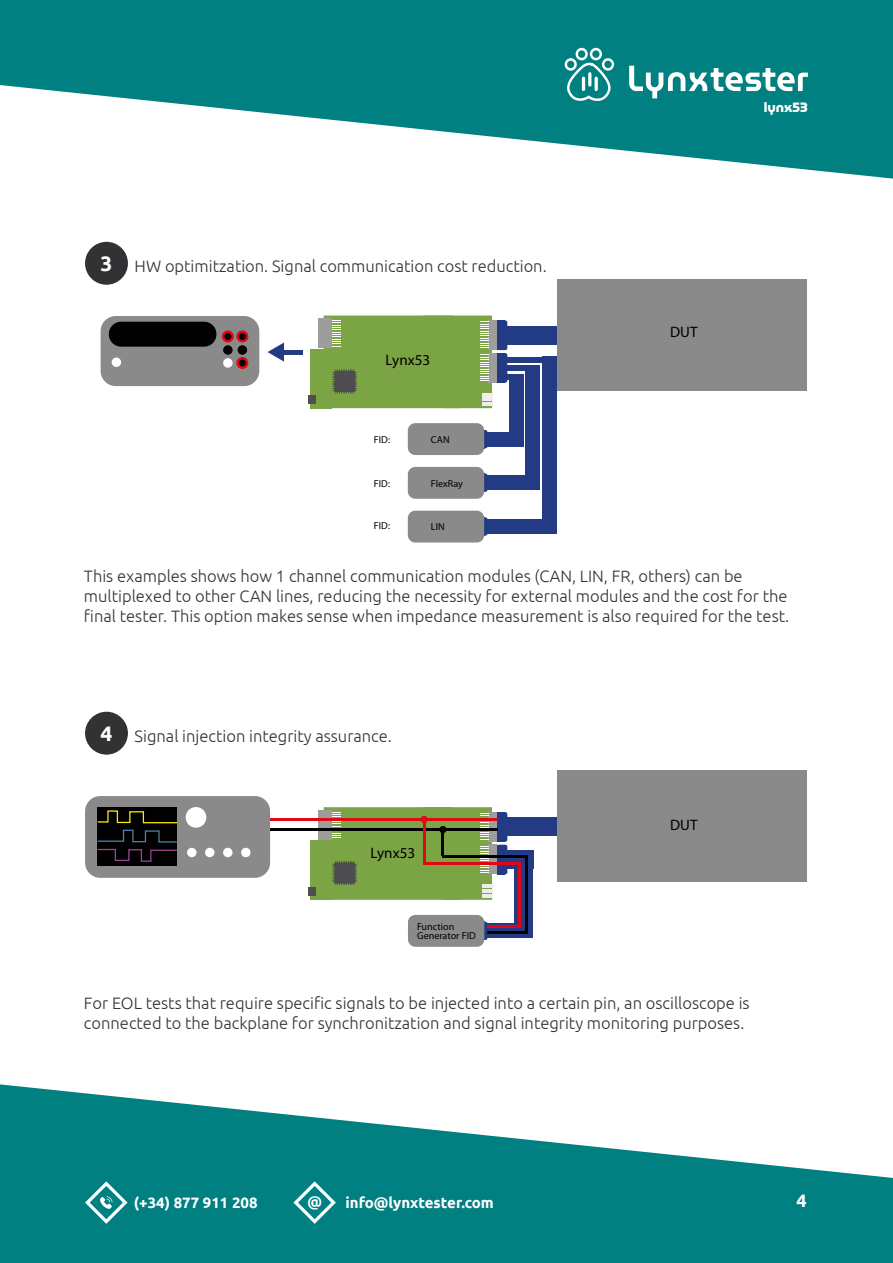
<style>
.page{position:relative;width:893px;height:1263px;background:#fff}
.page>*{position:absolute;margin:0;border:0;box-sizing:border-box;transform-origin:0 0}
.t1{font:700 21px "Ubuntu";color:#fff}
.t2{font:700 18px "Ubuntu";color:#fff}
.t3{font:300 16.5px/19.8px "Ubuntu";color:#323134}
.t4{font:15.15px "Myriad Pro";color:#000}
.t5{font:700 15px "Ubuntu";color:#fff}
.t6{font:600 13.5px "Museo Moderno";color:#fff}
.t7{font:10.05px/8.9px "Myriad Pro";color:#000}
</style>
<div class="page">
<svg style="left:0;top:1084px;width:893px;height:179px;fill:#008081"></svg>
<svg style="left:0;top:0;width:893px;height:179px;fill:#008081"></svg>
<svg style="left:291px;top:1179px;width:47px;height:47px;background:#289494"></svg>
<svg style="left:83px;top:1179px;width:47px;height:47px;background:#309798"></svg>
<svg style="left:629px;top:66px;width:179px;height:32px"></svg>
<svg style="left:565px;top:48px;width:49px;height:54px"></svg>
<hr style="left:588px;top:72px;width:3px;height:15px;background:#fff;border-radius:2px">
<hr style="left:595px;top:77px;width:3px;height:14px;background:#fff;border-radius:2px">
<hr style="left:582px;top:77px;width:3px;height:14px;background:#fff;border-radius:2px">
<div style="left:101px;top:316px;width:158px;height:70px;background:#8a8a8a;border-radius:15px"></div>
<div style="left:109px;top:322px;width:107px;height:25px;background:#000;border-radius:12px"></div>
<div style="left:223px;top:332px;width:10px;height:9px;background:#000;border-radius:50%"></div>
<div style="left:222px;top:330px;width:12px;height:12px;border:3px solid #e30613;border-radius:50%"></div>
<div style="left:238px;top:332px;width:9px;height:9px;background:#000;border-radius:50%"></div>
<div style="left:236px;top:330px;width:12px;height:12px;border:3px solid #e30613;border-radius:50%"></div>
<div style="left:238px;top:358px;width:9px;height:10px;background:#000;border-radius:50%"></div>
<div style="left:236px;top:357px;width:12px;height:12px;border:3px solid #e30613;border-radius:50%"></div>
<div style="left:223px;top:358px;width:10px;height:10px;background:#fff;border-radius:50%"></div>
<div style="left:238px;top:345px;width:9px;height:10px;background:#000;border-radius:50%"></div>
<div style="left:223px;top:345px;width:10px;height:10px;background:#000;border-radius:50%"></div>
<div style="left:112px;top:357px;width:9px;height:10px;background:#fff;border-radius:50%"></div>
<div style="left:310px;top:349px;width:21px;height:59px;background:#7ba444"></div>
<div style="left:319px;top:318px;width:13px;height:30px;background:#9d9d9c"></div>
<div style="left:308px;top:396px;width:8px;height:8px;background:#4f4d50"></div>
<div style="left:488px;top:320px;width:9px;height:30px;background:#9d9d9c"></div>
<div style="left:488px;top:353px;width:9px;height:30px;background:#9d9d9c"></div>
<svg style="left:324px;top:316px;width:169px;height:92px;background:#7ea34c"></svg>
<svg style="left:268px;top:343px;width:16px;height:19px"></svg>
<hr style="left:280px;top:350px;width:22px;height:4px;background:#233a85">
<div style="left:497px;top:320px;width:10px;height:30px;background:#233a85;border-radius:2px"></div>
<div style="left:497px;top:320px;width:8px;height:30px;background:#233a85"></div>
<div style="left:507px;top:326px;width:51px;height:19px;background:#233a85"></div>
<div style="left:558px;top:279px;width:249px;height:111px;background:#8a8a8a"></div>
<div style="left:484px;top:432px;width:26px;height:14px;background:#233a85"></div>
<div style="left:484px;top:476px;width:49px;height:14px;background:#233a85"></div>
<div style="left:484px;top:519px;width:67px;height:15px;background:#233a85"></div>
<div style="left:497px;top:353px;width:10px;height:30px;background:#233a85;border-radius:2px"></div>
<div style="left:497px;top:353px;width:8px;height:30px;background:#233a85"></div>
<div style="left:507px;top:357px;width:36px;height:6px;background:#233a85"></div>
<div style="left:507px;top:365px;width:26px;height:6px;background:#233a85"></div>
<div style="left:507px;top:374px;width:17px;height:6px;background:#233a85"></div>
<div style="left:542px;top:357px;width:14px;height:177px;background:#233a85"></div>
<div style="left:525px;top:365px;width:15px;height:125px;background:#233a85"></div>
<div style="left:509px;top:374px;width:15px;height:72px;background:#233a85"></div>
<div style="left:477px;top:517px;width:10px;height:18px;background:#233a85;border-radius:2px"></div>
<div style="left:477px;top:517px;width:8px;height:18px;background:#374985"></div>
<div style="left:477px;top:474px;width:10px;height:18px;background:#233a85;border-radius:2px"></div>
<div style="left:477px;top:474px;width:8px;height:18px;background:#374985"></div>
<div style="left:477px;top:430px;width:10px;height:18px;background:#233a85;border-radius:2px"></div>
<div style="left:477px;top:430px;width:8px;height:18px;background:#374985"></div>
<div style="left:408px;top:511px;width:76px;height:31px;background:#8a8a8a;border-radius:7px"></div>
<div style="left:408px;top:423px;width:76px;height:32px;background:#8a8a8a;border-radius:7px"></div>
<div style="left:408px;top:467px;width:76px;height:32px;background:#8a8a8a;border-radius:7px"></div>
<div style="left:310px;top:841px;width:21px;height:59px;background:#7ba444"></div>
<div style="left:319px;top:810px;width:13px;height:29px;background:#9d9d9c"></div>
<div style="left:308px;top:887px;width:8px;height:8px;background:#4f4d50"></div>
<div style="left:488px;top:812px;width:9px;height:30px;background:#9d9d9c"></div>
<div style="left:488px;top:845px;width:9px;height:29px;background:#9d9d9c"></div>
<svg style="left:324px;top:807px;width:169px;height:93px;background:#7fa04b"></svg>
<div style="left:497px;top:812px;width:10px;height:30px;background:#233a85;border-radius:2px"></div>
<div style="left:497px;top:812px;width:8px;height:30px;background:#233a85"></div>
<div style="left:507px;top:818px;width:51px;height:18px;background:#233a85"></div>
<div style="left:558px;top:771px;width:249px;height:111px;background:#8a8a8a"></div>
<div style="left:484px;top:923px;width:49px;height:15px;background:#233a85"></div>
<div style="left:497px;top:845px;width:10px;height:29px;background:#233a85;border-radius:2px"></div>
<div style="left:497px;top:845px;width:8px;height:29px;background:#233a85"></div>
<div style="left:507px;top:850px;width:26px;height:19px;background:#233a85"></div>
<div style="left:515px;top:850px;width:18px;height:88px;background:#233a85"></div>
<hr style="left:258px;top:818px;width:239px;height:2px;background:#e30613">
<hr style="left:258px;top:828px;width:239px;height:3px;background:#000">
<div style="left:421px;top:816px;width:7px;height:7px;background:#e30613;border-radius:50%"></div>
<hr style="left:423px;top:819px;width:2px;height:46px;background:#e30613">
<hr style="left:442px;top:830px;width:2px;height:26px;background:#000">
<hr style="left:423px;top:862px;width:98px;height:3px;background:#e30613">
<hr style="left:519px;top:863px;width:2px;height:64px;background:#e30613">
<hr style="left:525px;top:855px;width:2px;height:78px;background:#000">
<hr style="left:484px;top:926px;width:37px;height:2px;background:#e30613">
<hr style="left:484px;top:931px;width:43px;height:3px;background:#000">
<div style="left:477px;top:922px;width:10px;height:18px;background:#233a85;border-radius:2px"></div>
<div style="left:477px;top:922px;width:8px;height:18px;background:#455486"></div>
<div style="left:408px;top:915px;width:76px;height:32px;background:#8a8a8a;border-radius:7px"></div>
<div style="left:439px;top:826px;width:8px;height:7px;background:#000;border-radius:50%"></div>
<hr style="left:442px;top:855px;width:84px;height:2px;background:#000">
<div style="left:85px;top:796px;width:185px;height:82px;background:#8a8a8a;border-radius:15px"></div>
<div style="left:98px;top:807px;width:79px;height:58px;background:#000"></div>
<svg style="left:97px;top:810px;width:81px;height:52px"></svg>
<div style="left:187px;top:848px;width:10px;height:9px;background:#fff;border-radius:50%"></div>
<div style="left:205px;top:848px;width:10px;height:9px;background:#fff;border-radius:50%"></div>
<div style="left:223px;top:848px;width:10px;height:9px;background:#fff;border-radius:50%"></div>
<svg style="left:241px;top:847px;width:10px;height:11px"></svg>
<svg style="left:185px;top:807px;width:22px;height:21px"></svg>
<div style="left:85px;top:242px;width:43px;height:43px;background:#323134;border-radius:50%"></div>
<div style="left:85px;top:712px;width:43px;height:43px;background:#323134;border-radius:50%"></div>
<p class="t1" style="left:101px;top:250px;width:13px">3</p>
<p class="t3" style="left:135px;top:256px;width:414px">HW optimitzation. Signal communication cost reduction.</p>
<p class="t4" style="left:386px;top:351px;width:46px">Lynx53</p>
<p class="t4" style="left:386px;top:353px;width:46px">Lynx53</p>
<p class="t7" style="left:374px;top:435px;width:18px">FID:</p>
<p class="t7" style="left:431px;top:435px;width:20px">CAN</p>
<p class="t7" style="left:374px;top:479px;width:18px">FID:</p>
<p class="t7" style="left:374px;top:521px;width:18px">FID:</p>
<p class="t7" style="left:431px;top:479px;width:33px">FlexRay</p>
<p class="t7" style="left:431px;top:522px;width:15px">LIN</p>
<p class="t6" style="left:764px;top:97px;width:46px">lynx53</p>
<p class="t4" style="left:670px;top:322px;width:29px">DUT</p>
<p class="t4" style="left:670px;top:325px;width:29px">DUT</p>
<p class="t3" style="left:84px;top:566px;width:707px">This examples shows how 1 channel communication modules (CAN, LIN, FR, others) can be multiplexed to other CAN lines, reducing the necessity for external modules and the cost for the final tester. This option makes sense when impedance measurement is also required for the test.</p>
<p class="t1" style="left:101px;top:720px;width:13px">4</p>
<p class="t3" style="left:135px;top:725px;width:259px">Signal injection integrity assurance.</p>
<p class="t4" style="left:370px;top:844px;width:46px">Lynx53</p>
<p class="t7" style="left:417px;top:922px;width:60px">Function<br>Generator FID</p>
<p class="t4" style="left:670px;top:815px;width:29px">DUT</p>
<p class="t3" style="left:84px;top:992px;width:667px">For EOL tests that require specific signals to be injected into a certain pin, an oscilloscope is connected to the backplane for synchronitzation and signal integrity monitoring purposes.</p>
<p class="t5" style="left:134px;top:1193px;width:125px">(+34) 877 911 208</p>
<p class="t5" style="left:307px;top:1192px;width:16px">@</p>
<p class="t5" style="left:345px;top:1193px;width:150px">info@lynxtester.com</p>
<p class="t2" style="left:797px;top:1190px;width:12px">4</p>
</div>
